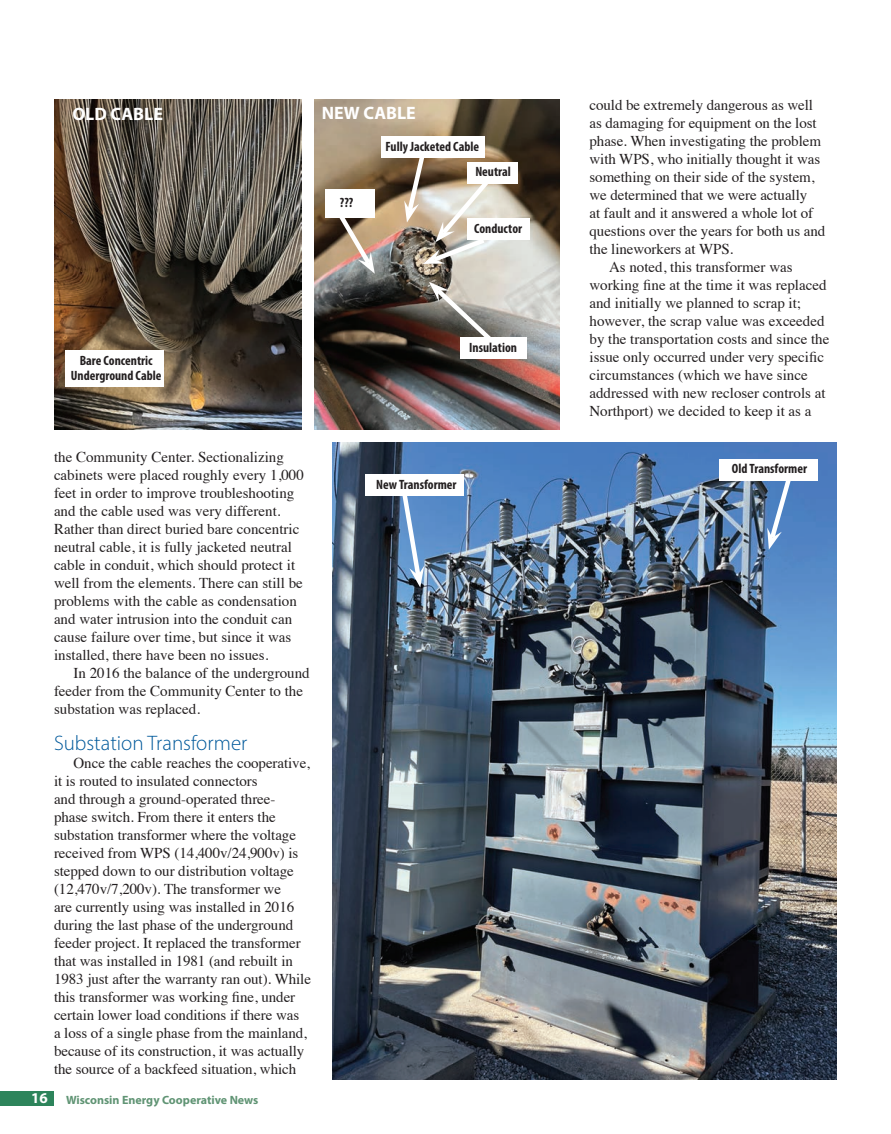
<style>
.page{position:relative;width:891px;height:1134px;background:#fff}
.page>*{position:absolute;margin:0;border:0;box-sizing:border-box;transform-origin:0 0}
.subheads{font:300 21px "Myriad Pro";color:#00599b}
.subheads-2{font:700 18px "Myriad Pro";color:#fff}
.subheads-3{font:15px/18px "Times";letter-spacing:-.005em;color:#231f20}
.t1{font:700 15px "Myriad Pro";color:#fff}
.subheads-4{font:700 condensed 13.5px "Myriad Pro";color:#231f20}
.t2{font:700 12px "Myriad Pro";color:#609474}
</style>
<div class="page">
<div style="left:0;top:1091px;width:54px;height:14px;background:#2d845b"></div>
<img style="left:54px;top:100px;width:248px;height:330px">
<img style="left:314px;top:100px;width:245px;height:330px">
<img style="left:333px;top:443px;width:504px;height:637px">
<div style="left:366px;top:475px;width:98px;height:21px;background:#fff"></div>
<svg style="left:399px;top:496px;width:25px;height:92px"></svg>
<div style="left:719px;top:459px;width:98px;height:21px;background:#fff"></div>
<svg style="left:767px;top:480px;width:27px;height:70px"></svg>
<div style="left:66px;top:350px;width:98px;height:36px;background:#fff"></div>
<div style="left:381px;top:136px;width:103px;height:21px;background:#fff"></div>
<div style="left:467px;top:162px;width:51px;height:21px;background:#fff"></div>
<div style="left:467px;top:218px;width:62px;height:21px;background:#fff"></div>
<svg style="left:404px;top:151px;width:93px;height:114px"></svg>
<div style="left:460px;top:337px;width:66px;height:21px;background:#fff"></div>
<svg style="left:429px;top:282px;width:68px;height:64px"></svg>
<div style="left:326px;top:189px;width:49px;height:29px;background:#fff"></div>
<svg style="left:333px;top:218px;width:42px;height:56px;background:#ad9885"></svg>
<p class="subheads-2" style="left:72px;top:103px;width:92px">OLD CABLE</p>
<p class="subheads-2" style="left:322px;top:102px;width:96px">NEW CABLE</p>
<p class="subheads-4" style="left:340px;top:194px;width:15px">???</p>
<p class="subheads-4" style="left:385px;top:138px;width:95px">Fully Jacketed Cable</p>
<p class="subheads-4" style="left:475px;top:164px;width:37px">Neutral</p>
<p class="subheads-4" style="left:474px;top:220px;width:49px">Conductor</p>
<p class="subheads-4" style="left:80px;top:352px;width:74px">Bare Concentric</p>
<p class="subheads-4" style="left:71px;top:367px;width:92px">Underground Cable</p>
<p class="subheads-3" style="left:54px;top:446px;width:251px">the Community Center. Sectionalizing cabinets were placed roughly every 1,000 feet in order to improve troubleshooting and the cable used was very different.<br>Rather than direct buried bare concentric neutral cable, it is fully jacketed neutral cable in conduit, which should protect it well from the elements. There can still be problems with the cable as condensation and water intrusion into the conduit can cause failure over time, but since it was installed, there have been no issues.</p>
<p class="subheads-3" style="left:54px;top:662px;width:257px;text-indent:20px">In 2016 the balance of the underground feeder from the Community Center to the substation was replaced.</p>
<p class="subheads" style="left:54px;top:730px;width:195px">Substation Transformer</p>
<p class="subheads-3" style="left:54px;top:752px;width:259px;text-indent:20px">Once the cable reaches the cooperative, it is routed to insulated connectors<br>and through a ground-operated three&shy;phase switch. From there it enters the substation transformer where the voltage received from WPS (14,400v/24,900v) is stepped down to our distribution voltage (12,470v/7,200v). The transformer we<br>are currently using was installed in 2016 during the last phase of the underground feeder project. It replaced the transformer that was installed in 1981 (and rebuilt in 1983 just after the warranty ran out). While this transformer was working fine, under certain lower load conditions if there was<br>a loss of a single phase from the mainland, because of its construction, it was actually the source of a backfeed situation, which</p>
<p class="t1" style="left:31px;top:1088px;width:18px">16</p>
<p class="t2" style="left:66px;top:1092px;width:194px">Wisconsin Energy Cooperative News</p>
<p class="subheads-4" style="left:469px;top:339px;width:49px">Insulation</p>
<p class="subheads-4" style="left:376px;top:476px;width:82px">New Transformer</p>
<p class="subheads-3" style="left:590px;top:94px;width:237px">could be extremely dangerous as well as damaging for equipment on the lost phase. When investigating the problem with WPS, who initially thought it was something on their side of the system, we determined that we were actually<br>at fault and it answered a whole lot of questions over the years for both us and the lineworkers at WPS.</p>
<p class="subheads-3" style="left:590px;top:256px;width:241px;text-indent:20px">As noted, this transformer was working fine at the time it was replaced and initially we planned to scrap it; however, the scrap value was exceeded by the transportation costs and since the issue only occurred under very specific circumstances (which we have since addressed with new recloser controls at Northport) we decided to keep it as a</p>
<p class="subheads-4" style="left:732px;top:461px;width:77px">Old Transformer</p>
</div>
